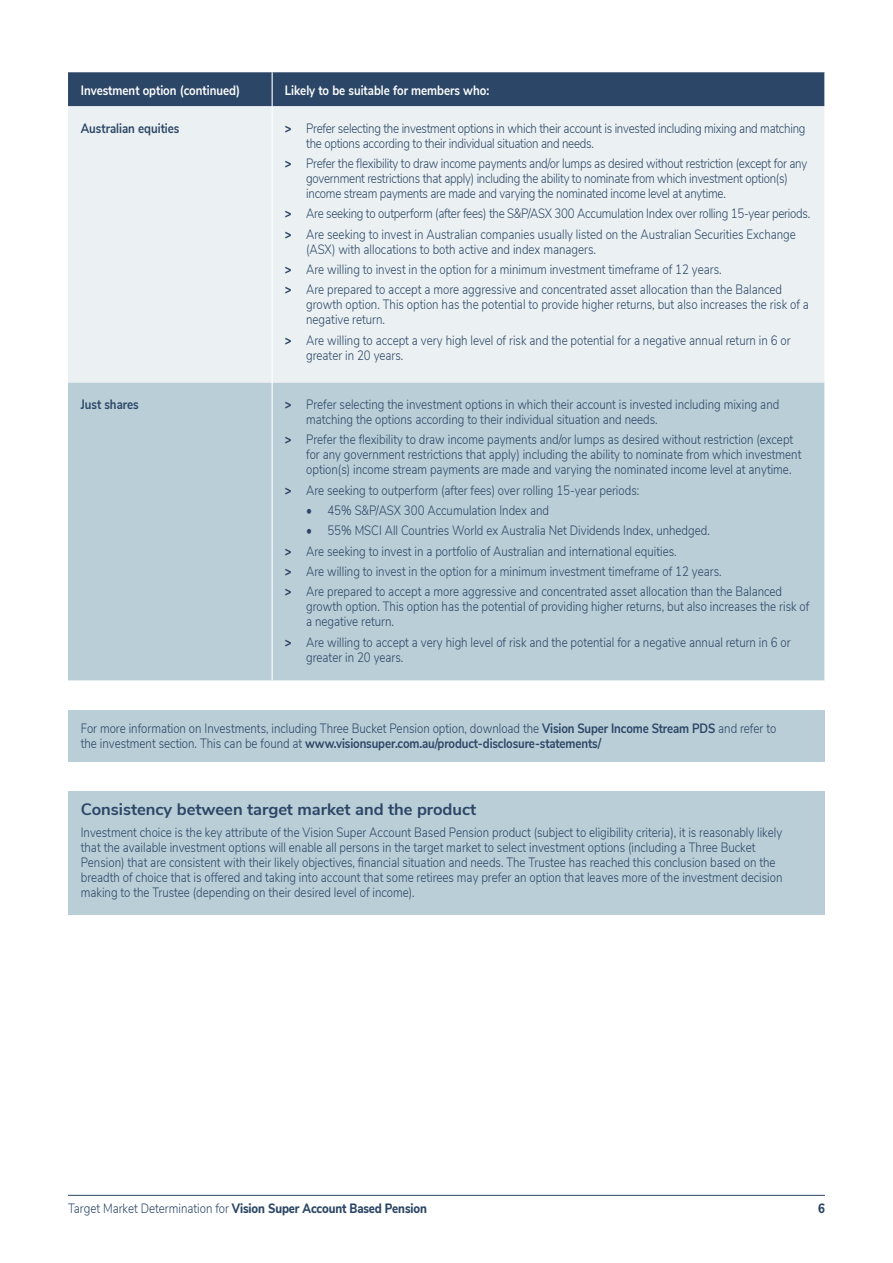
<style>
.page{position:relative;width:893px;height:1263px;background:#fff}
.page>*{position:absolute;margin:0;border:0;box-sizing:border-box;transform-origin:0 0}
.Sub_Heading{font:700 16.5px "Nunito Sans";color:#2b4666}
.Body{font:300 13.5px/15px "Nunito Sans";color:#2b4666;scale:.85 1}
.Body-2{font:300 13.5px/15px "Nunito Sans";letter-spacing:-.02em;color:#2b4666;scale:.85 1}
.t1{font:800 13.5px "Nunito Sans";letter-spacing:-.01em;color:#2b4666;scale:.85 1}
.Table_-_Heading{font:700 13.5px "Nunito Sans";color:#fff;scale:.85 1}
.Table_-_Sub_heading{font:700 13.5px "Nunito Sans";color:#2b4666;scale:.85 1}
.s1{font-weight:800}
.s2{font-weight:700}
.s3{font-weight:300}
</style>
<div class="page">
<hr style="left:68px;top:1195px;width:757px;height:1px;background:#2b4666">
<div style="left:68px;top:72px;width:756px;height:34px;background:#2b4666"></div>
<div style="left:68px;top:106px;width:756px;height:277px;background:#ebf0f2"></div>
<div style="left:68px;top:383px;width:756px;height:297px;background:#baced7"></div>
<hr style="left:272px;top:72px;width:1px;height:34px;background:#fff">
<hr style="left:272px;top:106px;width:1px;height:277px;background:#fff">
<hr style="left:272px;top:383px;width:1px;height:297px;background:#fff">
<div style="left:68px;top:710px;width:757px;height:51px;background:#baced7"></div>
<div style="left:68px;top:791px;width:757px;height:123px;background:#baced7"></div>
<p class="Table_-_Heading" style="left:81px;top:80px;width:189px">Investment option (continued)</p>
<p class="Table_-_Heading" style="left:285px;top:80px;width:242px">Likely to be suitable for members who:</p>
<p class="Table_-_Sub_heading" style="left:81px;top:118px;width:118px">Australian equities</p>
<p class="Body-2" style="left:306px;top:120px;width:589px;text-indent:-21px"><span class="s1">&gt;</span> Prefer selecting the investment options in which their account is invested including mixing and matching the options according to their individual situation and needs.</p>
<p class="Body-2" style="left:306px;top:155px;width:591px;text-indent:-21px"><span class="s1">&gt;</span> Prefer the flexibility to draw income payments and/or lumps as desired without restriction (except for any government restrictions that apply) including the ability to nominate from which investment option(s) income stream payments are made and varying the nominated income level at anytime.</p>
<p class="Body-2" style="left:285px;top:205px;width:620px"><span class="s1">&gt;</span> Are seeking to outperform (after fees) the S&amp;P/ASX 300 Accumulation Index over rolling 15-year periods.</p>
<p class="Body" style="left:306px;top:226px;width:578px;text-indent:-21px"><span class="s1">&gt;</span> Are seeking to invest in Australian companies usually listed on the Australian Securities Exchange (ASX) with allocations to both active and index managers.</p>
<p class="Body" style="left:285px;top:261px;width:515px"><span class="s1">&gt;</span> Are willing to invest in the option for a minimum investment timeframe of 12 years.</p>
<p class="Body" style="left:306px;top:281px;width:593px;text-indent:-21px"><span class="s1">&gt;</span> Are prepared to accept a more aggressive and concentrated asset allocation than the Balanced growth option. This option has the potential to provide higher returns, but also increases the risk of a negative return.</p>
<p class="Body" style="left:306px;top:332px;width:572px;text-indent:-21px"><span class="s1">&gt;</span> Are willing to accept a very high level of risk and the potential for a negative annual return in 6 or greater in 20 years.</p>
<p class="Table_-_Sub_heading" style="left:81px;top:395px;width:70px">Just shares</p>
<p class="Body" style="left:306px;top:396px;width:558px;text-indent:-21px"><span class="s1">&gt;</span> Prefer selecting the investment options in which their account is invested including mixing and matching the options according to their individual situation and needs.</p>
<p class="Body" style="left:306px;top:431px;width:584px;text-indent:-21px"><span class="s1">&gt;</span> Prefer the flexibility to draw income payments and/or lumps as desired without restriction (except for any government restrictions that apply) including the ability to nominate from which investment option(s) income stream payments are made and varying the nominated income level at anytime.</p>
<p class="Body" style="left:285px;top:482px;width:418px"><span class="s1">&gt;</span> Are seeking to outperform (after fees) over rolling 15-year periods:</p>
<p class="Body" style="left:306px;top:502px;width:287px"><span class="s1">•</span> 45% S&amp;P/ASX 300 Accumulation Index and</p>
<p class="Body" style="left:306px;top:522px;width:477px"><span class="s1">•</span> 55% MSCI All Countries World ex Australia Net Dividends Index, unhedged.</p>
<p class="Body" style="left:285px;top:543px;width:462px"><span class="s1">&gt;</span> Are seeking to invest in a portfolio of Australian and international equities.</p>
<p class="Body" style="left:285px;top:563px;width:515px"><span class="s1">&gt;</span> Are willing to invest in the option for a minimum investment timeframe of 12 years.</p>
<p class="Body" style="left:306px;top:583px;width:594px;text-indent:-21px"><span class="s1">&gt;</span> Are prepared to accept a more aggressive and concentrated asset allocation than the Balanced growth option. This option has the potential of providing higher returns, but also increases the risk of a negative return.</p>
<p class="Body" style="left:306px;top:634px;width:572px;text-indent:-21px"><span class="s1">&gt;</span> Are willing to accept a very high level of risk and the potential for a negative annual return in 6 or greater in 20 years.</p>
<p class="Body" style="left:81px;top:720px;width:820px">For more information on Investments, including Three Bucket Pension option, download the <span class="s2">Vision Super Income Stream PDS</span> and refer to the investment section. This can be found at <span class="s2">www.visionsuper.com.au/product-disclosure-statements/</span></p>
<p class="Sub_Heading" style="left:81px;top:797px;width:397px">Consistency between target market and the product</p>
<p class="Body" style="left:81px;top:824px;width:827px">Investment choice is the key attribute of the Vision Super Account Based Pension product (subject to eligibility criteria), it is reasonably likely that the available investment options will enable all persons in the target market to select investment options (including a Three Bucket Pension) that are consistent with their likely objectives, financial situation and needs. The Trustee has reached this conclusion based on the breadth of choice that is offered and taking into account that some retirees may prefer an option that leaves more of the investment decision making to the Trustee (depending on their desired level of income).</p>
<p class="t1" style="left:68px;top:1198px;width:424px"><span class="s3">Target Market Determination for</span> Vision Super Account Based Pension</p>
<p class="t1" style="left:818px;top:1198px;width:10px">6</p>
</div>
